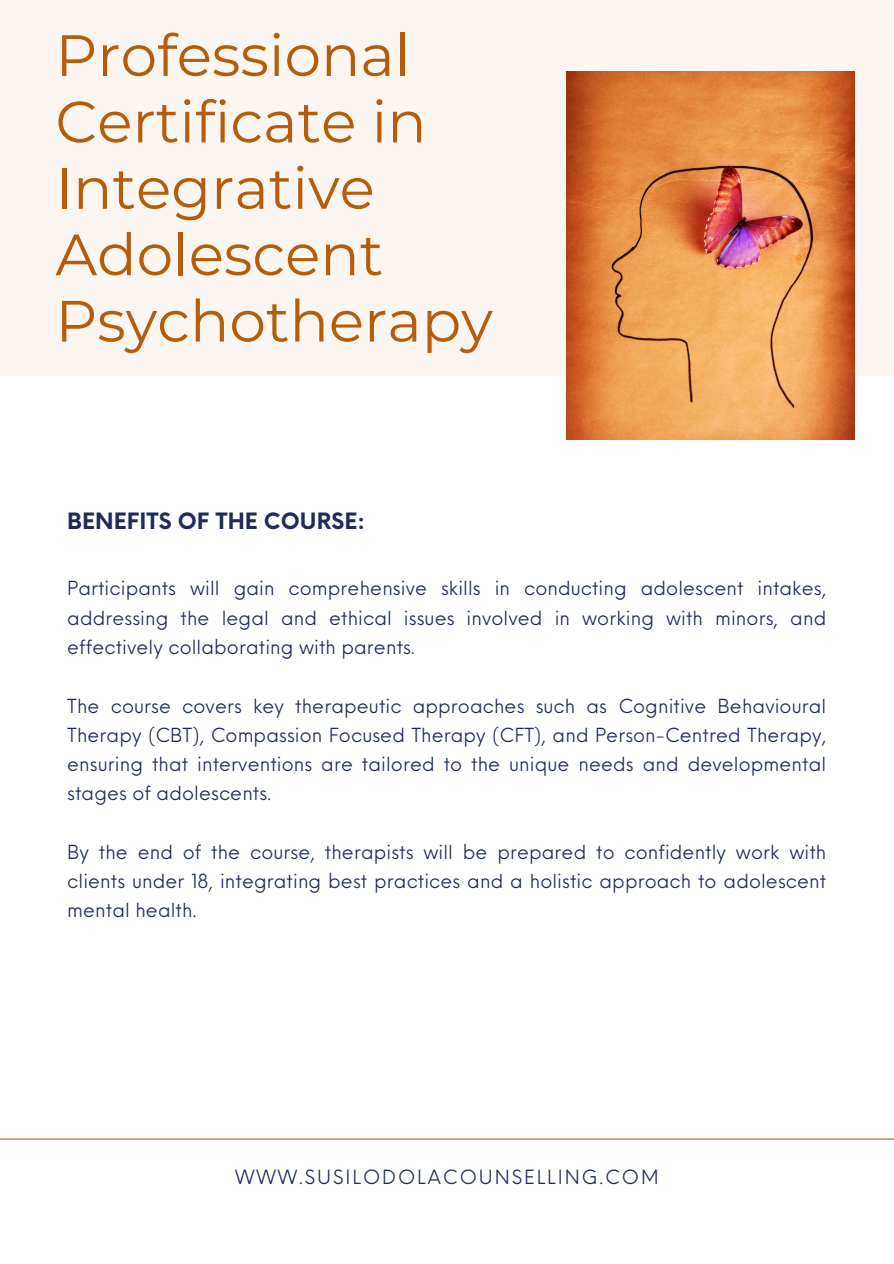
<style>
.page{position:relative;width:894px;height:1264px;background:#fff}
.page>*{position:absolute;margin:0;border:0;box-sizing:border-box;transform-origin:0 0}
.t1{font:58.2px/66.3px "Montserrat";color:#b65d0b}
.t2{font:700 21.9px "Neue Einstellung";letter-spacing:.005em;color:#1f2b5b}
.t3{font:19.2px "Neue Einstellung";letter-spacing:.1em;color:#1f2b5b}
.t4{font:18.9px/29.2px "Neue Einstellung";letter-spacing:.005em;color:#1f2b5b;text-align:justify}
</style>
<div class="page">
<div style="left:0;top:0;width:893px;height:376px;background:#fbf6f2"></div>
<hr style="left:0;top:1138px;width:893px;height:1px;background:#b65d0b">
<img style="left:566px;top:71px;width:288px;height:368px">
<h1 class="t1" style="left:55px;top:22px;width:438px">Professional<br>Certificate in<br>Integrative<br>Adolescent<br>Psychotherapy</h1>
<h2 class="t2" style="left:67px;top:501px;width:299px">BENEFITS OF THE COURSE:</h2>
<p class="t4" style="left:67px;top:572px;width:760px">Participants will gain comprehensive skills in conducting adolescent intakes, addressing the legal and ethical issues involved in working with minors, and effectively collaborating with parents.</p>
<p class="t4" style="left:67px;top:689px;width:760px">The course covers key therapeutic approaches such as Cognitive Behavioural Therapy (CBT), Compassion Focused Therapy (CFT), and Person-Centred Therapy, ensuring that interventions are tailored to the unique needs and developmental stages of adolescents.</p>
<p class="t4" style="left:67px;top:835px;width:760px">By the end of the course, therapists will be prepared to confidently work with clients under 18, integrating best practices and a holistic approach to adolescent mental health.</p>
<h3 class="t3" style="left:235px;top:1159px;width:425px">WWW.SUSILODOLACOUNSELLING.COM</h3>
</div>
